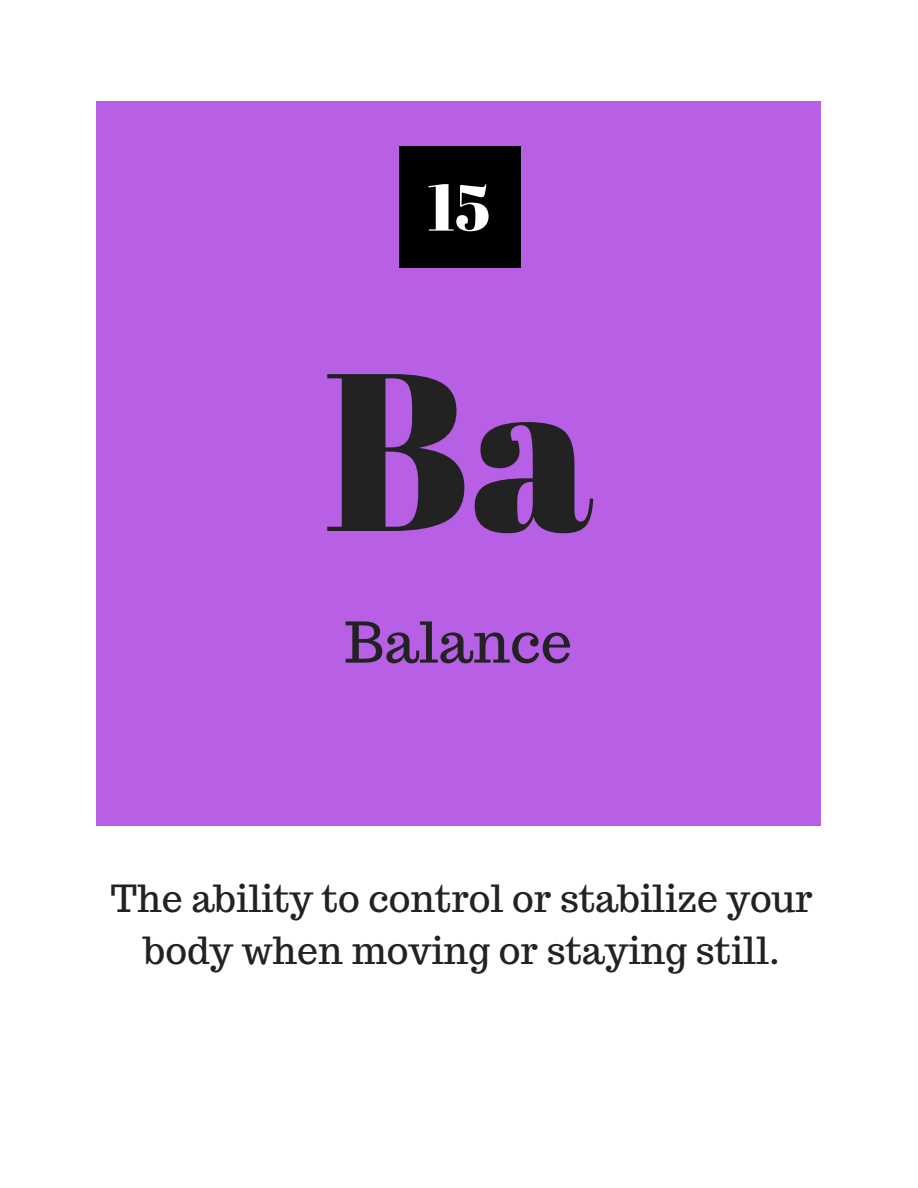
<style>
.page{position:relative;width:918px;height:1188px;background:#fff}
.page>*{position:absolute;margin:0;border:0;box-sizing:border-box;transform-origin:0 0}
.t1{font:224.1px "Abril Fatface";color:#222}
.t2{font:65.4px "Abril Fatface";color:#fff}
.t3{font:55.95px "Trocchi";color:#222}
.t4{font:37.35px/51.8px "Trocchi";color:#222;text-align:center}
</style>
<div class="page">
<div style="left:97px;top:101px;width:724px;height:725px;background:#b760e6"></div>
<div style="left:399px;top:146px;width:122px;height:122px;background:#000"></div>
<h2 class="t2" style="left:427px;top:161px;width:65px">15</h2>
<h1 class="t1" style="left:323px;top:294px;width:272px">Ba</h1>
<h3 class="t3" style="left:345px;top:606px;width:229px">Balance</h3>
<p class="t4" style="left:111px;top:873px;width:703px">The ability to control or stabilize your body when moving or staying still.</p>
</div>
